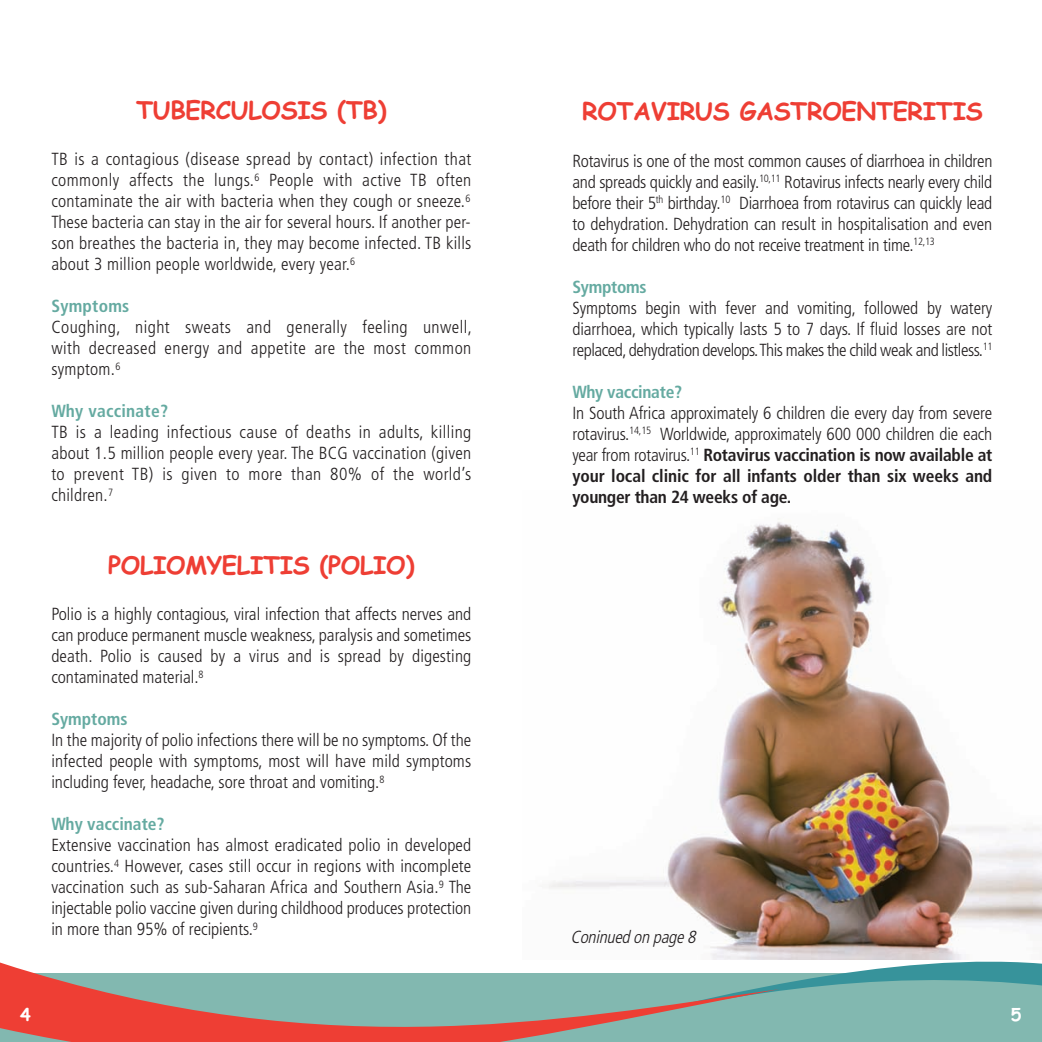
<style>
.page{position:relative;width:1042px;height:1042px;background:#fff}
.page>*{position:absolute;margin:0;border:0;box-sizing:border-box;transform-origin:0 0}
.t1{font:700 24.5px "Comic Sans MS";letter-spacing:-.015em;color:#ee3e34}
.t2{font:300 condensed 17.5px/21px "Frutiger";color:#231f20;text-align:justify}
.t3{font:700 condensed 17.5px "Frutiger";color:#65aaa1}
.t4{font:italic 300 condensed 17.5px "Frutiger";color:#231f20}
.t5{font:700 17.5px "Comic Sans MS";color:#fff}
.s1{font-weight:700}
</style>
<div class="page">
<img style="left:549px;top:518px;width:493px;height:434px">
<div style="left:0;top:974px;width:1042px;height:68px;background:#82b8b0"></div>
<svg style="left:779px;top:952px;width:263px;height:39px"></svg>
<svg style="left:0;top:952px;width:779px;height:90px"></svg>
<h1 class="t1" style="left:136px;top:96px;width:252px">TUBERCULOSIS (TB)</h1>
<p class="t2" style="left:51px;top:150px;width:421px">TB is a contagious (disease spread by contact) infection that commonly affects the lungs.<sup>6</sup> People with active TB often contaminate the air with bacteria when they cough or sneeze.<sup>6<br></sup>These bacteria can stay in the air for several hours. If another per&shy;son breathes the bacteria in, they may become infected. TB kills about 3 million people worldwide, every year.<sup>6</sup></p>
<p class="t3" style="left:51px;top:299px;width:79px">Symptoms</p>
<p class="t2" style="left:51px;top:318px;width:422px">Coughing, night sweats and generally feeling unwell, with decreased energy and appetite are the most common symptom.<sup>6</sup></p>
<p class="t3" style="left:51px;top:404px;width:118px">Why vaccinate?</p>
<p class="t2" style="left:51px;top:423px;width:421px">TB is a leading infectious cause of deaths in adults, killing about 1.5 million people every year. The BCG vaccination (given to prevent TB) is given to more than 80% of the world’s children.<sup>7</sup></p>
<h1 class="t1" style="left:108px;top:551px;width:308px">POLIOMYELITIS (POLIO)</h1>
<p class="t2" style="left:51px;top:605px;width:421px">Polio is a highly contagious, viral infection that affects nerves and can produce permanent muscle weakness, paralysis and sometimes death. Polio is caused by a virus and is spread by digesting contaminated material.<sup>8</sup></p>
<p class="t3" style="left:51px;top:712px;width:78px">Symptoms</p>
<p class="t2" style="left:51px;top:731px;width:421px">In the majority of polio infections there will be no symptoms. Of the infected people with symptoms, most will have mild symptoms including fever, headache, sore throat and vomiting.<sup>8</sup></p>
<p class="t3" style="left:51px;top:817px;width:115px">Why vaccinate?</p>
<p class="t2" style="left:51px;top:836px;width:421px">Extensive vaccination has almost eradicated polio in developed countries.<sup>4</sup> However, cases still occur in regions with incomplete vaccination such as sub-Saharan Africa and Southern Asia.<sup>9</sup> The injectable polio vaccine given during childhood produces protection in more than 95% of recipients.<sup>9</sup></p>
<h1 class="t1" style="left:582px;top:98px;width:402px">ROTAVIRUS GASTROENTERITIS</h1>
<p class="t2" style="left:572px;top:151px;width:421px">Rotavirus is one of the most common causes of diarrhoea in children and spreads quickly and easily.<sup>10,11</sup> Rotavirus infects nearly every child before their 5<sup>th</sup> birthday.<sup>10</sup> Diarrhoea from rotavirus can quickly lead to dehydration. Dehydration can result in hospitalisation and even death for children who do not receive treatment in time.<sup>12,13</sup></p>
<p class="t3" style="left:572px;top:279px;width:76px">Symptoms</p>
<p class="t2" style="left:572px;top:298px;width:421px">Symptoms begin with fever and vomiting, followed by watery diarrhoea, which typically lasts 5 to 7 days. If fluid losses are not replaced, dehydration develops.This makes the child weak and listless.<sup>11</sup></p>
<p class="t3" style="left:572px;top:384px;width:111px">Why vaccinate?</p>
<p class="t2" style="left:572px;top:403px;width:421px">In South Africa approximately 6 children die every day from severe rotavirus.<sup>14,15</sup> Worldwide, approximately 600 000 children die each year from rotavirus.<sup>11</sup> <span class="s1">Rotavirus vaccination is now available at your local clinic for all infants older than six weeks and younger than 24 weeks of age.</span></p>
<p class="t4" style="left:570px;top:929px;width:130px">Coninued on page 8</p>
<p class="t5" style="left:20px;top:1004px;width:12px">4</p>
<p class="t5" style="left:1011px;top:1004px;width:12px">5</p>
</div>
